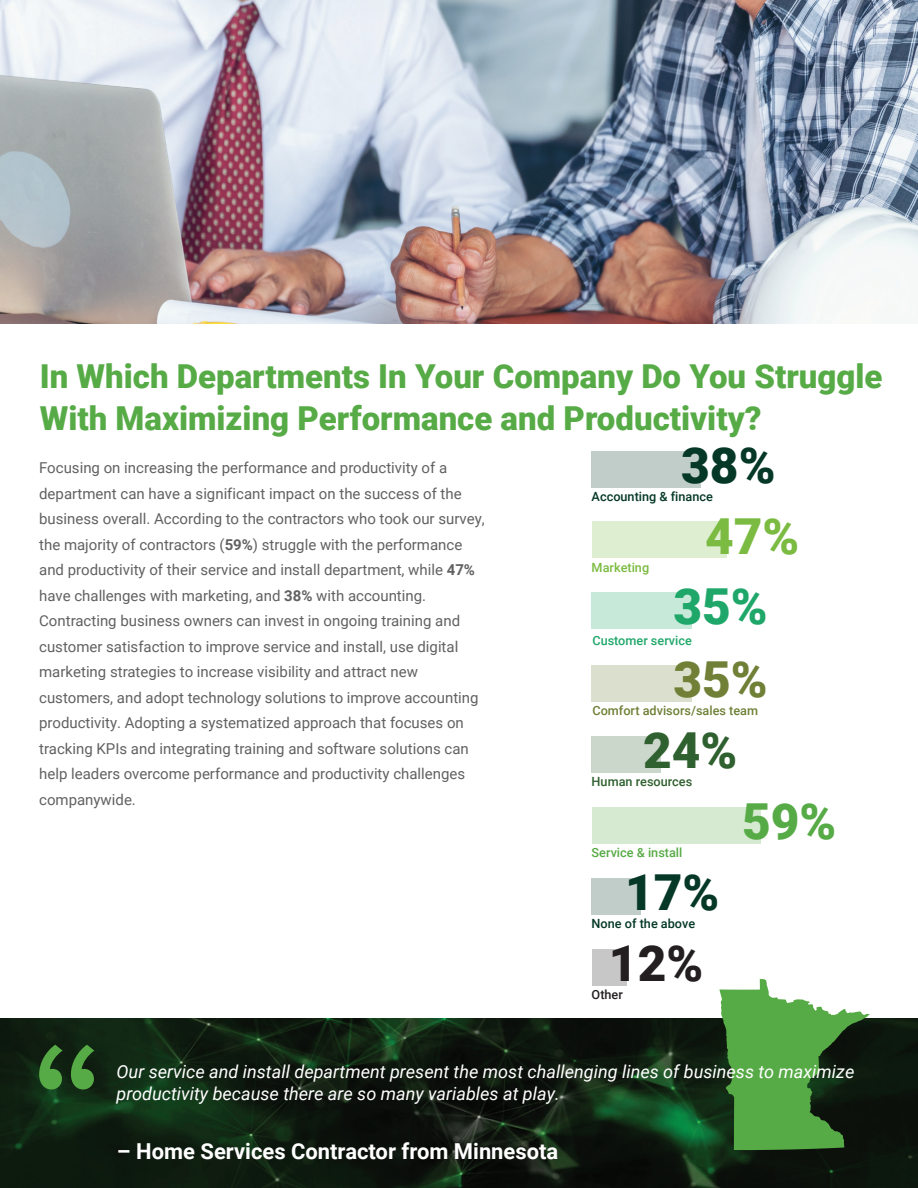
<style>
.page{position:relative;width:918px;height:1188px;background:#fff}
.page>*{position:absolute;margin:0;border:0;box-sizing:border-box;transform-origin:0 0}
.t1{font:900 49.65px "Roboto";color:#053826}
.t2{font:900 49.65px "Roboto";color:#708037}
.t3{font:900 49.65px "Roboto";color:#1fa76a}
.t4{font:900 49.65px "Roboto";color:#7bbb41}
.t5{font:900 49.65px "Roboto";color:#2f602f}
.t6{font:900 49.65px "Roboto";color:#57ab46}
.t7{font:900 49.65px "Roboto";color:#231f20}
.t8{font:900 33px/42.6px "Roboto";color:#57ab46}
.t9{font:700 21.9px "Roboto";color:#fff}
.t10{font:italic 18px/21.6px "Roboto";color:#fff}
.t11{font:15px/25.5px "Roboto";color:#606160}
.t12{font:500 12.75px "Roboto";color:#053826}
.t13{font:500 12.75px "Roboto";color:#708037}
.t14{font:500 12.75px "Roboto";color:#1fa76a}
.t15{font:500 12.75px "Roboto";color:#57ab46}
.t16{font:500 12.75px "Roboto";color:#2f602f}
.t17{font:500 12.75px "Roboto";color:#7bbb41}
.t18{font:500 12.75px "Roboto";color:#231f20}
.s1{font-weight:700}
</style>
<div class="page">
<img style="left:0;top:1018px;width:918px;height:170px">
<img style="left:0;top:0;width:918px;height:323px">
<svg style="left:720px;top:979px;width:151px;height:171px;background:#578d4e"></svg>
<svg style="left:39px;top:1045px;width:55px;height:45px;background:#34682c"></svg>
<div style="left:592px;top:451px;width:109px;height:37px;background:#c1cdc9"></div>
<div style="left:592px;top:665px;width:100px;height:37px;background:#dbdfcd"></div>
<div style="left:592px;top:592px;width:100px;height:37px;background:#c7e9da"></div>
<div style="left:592px;top:522px;width:134px;height:36px;background:#deeed0"></div>
<div style="left:592px;top:736px;width:69px;height:36px;background:#cbd7cb"></div>
<div style="left:592px;top:807px;width:168px;height:36px;background:#d5ead1"></div>
<div style="left:592px;top:878px;width:49px;height:36px;background:#c1cdc9"></div>
<div style="left:592px;top:949px;width:34px;height:36px;background:#c8c7c7"></div>
<h2 class="t8" style="left:40px;top:354px;width:844px">In Which Departments In Your Company Do You Struggle<br>With Maximizing Performance and Productivity?</h2>
<p class="t11" style="left:39px;top:455px;width:447px">Focusing on increasing the performance and productivity of a department can have a significant impact on the success of the business overall. According to the contractors who took our survey, the majority of contractors (<span class="s1">59%</span>) struggle with the performance and productivity of their service and install department, while <span class="s1">47% </span>have challenges with marketing, and <span class="s1">38%</span> with accounting.<br>Contracting business owners can invest in ongoing training and customer satisfaction to improve service and install, use digital marketing strategies to increase visibility and attract new customers, and adopt technology solutions to improve accounting productivity. Adopting a systematized approach that focuses on tracking KPIs and integrating training and software solutions can help leaders overcome performance and productivity challenges companywide.</p>
<h1 class="t1" style="left:681px;top:431px;width:96px">38%</h1>
<p class="t12" style="left:592px;top:488px;width:123px">Accounting &amp; finance</p>
<h1 class="t4" style="left:705px;top:501px;width:96px">47%</h1>
<p class="t17" style="left:592px;top:559px;width:59px">Marketing</p>
<h1 class="t3" style="left:673px;top:572px;width:96px">35%</h1>
<p class="t14" style="left:592px;top:631px;width:101px">Customer service</p>
<h1 class="t2" style="left:673px;top:645px;width:96px">35%</h1>
<p class="t13" style="left:592px;top:702px;width:167px">Comfort advisors/sales team</p>
<h1 class="t5" style="left:643px;top:715px;width:96px">24%</h1>
<p class="t16" style="left:592px;top:773px;width:102px">Human resources</p>
<h1 class="t6" style="left:742px;top:786px;width:96px">59%</h1>
<p class="t15" style="left:592px;top:844px;width:92px">Service &amp; install</p>
<h1 class="t1" style="left:625px;top:857px;width:96px">17%</h1>
<p class="t12" style="left:592px;top:915px;width:105px">None of the above</p>
<h1 class="t7" style="left:609px;top:928px;width:96px">12%</h1>
<p class="t18" style="left:592px;top:986px;width:33px">Other</p>
<p class="t10" style="left:117px;top:1061px;width:739px">Our service and install department present the most challenging lines of business to maximize productivity because there are so many variables at play.</p>
<h3 class="t9" style="left:117px;top:1136px;width:443px">– Home Services Contractor from Minnesota</h3>
</div>
